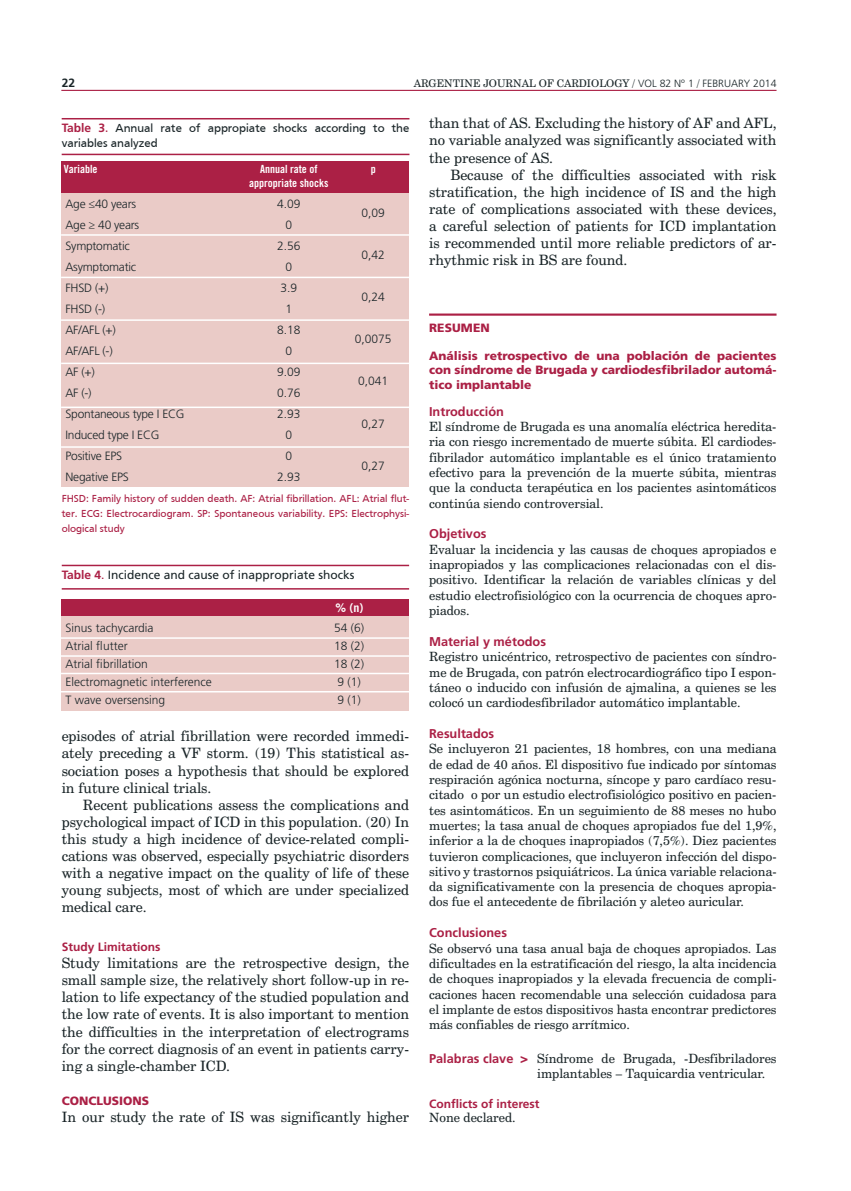
<style>
.page{position:relative;width:851px;height:1191px;background:#fff}
.page>*{position:absolute;margin:0;border:0;box-sizing:border-box;transform-origin:0 0}
.t1{font:14.25px/17.1px "Century Schoolbook BT";color:#1a2528;text-align:justify}
.t2{font:12.75px/15.3px "Century Schoolbook BT";color:#1a2528;text-align:justify}
.t3{font:700 12.75px "Frutiger LT Std";color:#ab2045}
.t4{font:300 12px/21px "Frutiger LT Std";color:#1a2528}
.t5{font:300 12px/21px "Frutiger LT Std";letter-spacing:-.02em;color:#1a2528}
.t6{font:12px/14.4px "Frutiger Black B";color:#ab2045;text-align:justify}
.t7{font:12px/14.4px "Frutiger";color:#1a2528}
.t8{font:12px "Frutiger LT Std";color:#1a2528}
.t9{font:700 12px "Frutiger LT Std";color:#ab2045}
.t10{font:700 12px "Trade Gothic LT Std";color:#fff}
.t11{font:700 12px "Frutiger LT Std";color:#1a2528}
.t12{font:11.25px/13.5px "Trade Gothic LT Std Bd Cn 20";color:#fff;text-align:center}
.t13{font:10.5px/15px "Frutiger";color:#ab2045;text-align:justify}
.t14{font:10.5px "Century Schoolbook BT";color:#1a2528}
.t15{font:300 10.5px "Frutiger LT Std";color:#1a2528}
.s1{font-family:"Frutiger LT Std";font-weight:300}
.s2{font-family:"Frutiger LT Std";font-weight:700;color:#ab2045}
.s3{color:#ab2045}
.s4{font-weight:700;color:#ab2045}
.s5{font-family:"Frutiger LT Std";font-weight:900;font-size:13.5px;color:#ab2045}
</style>
<div class="page">
<hr style="left:61px;top:90px;width:715px;height:1px;background:#ab2045">
<div style="left:62px;top:161px;width:347px;height:33px;background:#ab2045"></div>
<div style="left:62px;top:194px;width:347px;height:293px;background:#eacbc7"></div>
<hr style="left:61px;top:234px;width:349px;height:2px;background:#fff">
<hr style="left:61px;top:362px;width:349px;height:2px;background:#fff">
<hr style="left:61px;top:277px;width:349px;height:1px;background:#fff">
<hr style="left:61px;top:406px;width:349px;height:2px;background:#fff">
<hr style="left:61px;top:319px;width:349px;height:2px;background:#fff">
<hr style="left:61px;top:446px;width:349px;height:2px;background:#fff">
<hr style="left:62px;top:118px;width:347px;height:1px;background:#ab2045">
<hr style="left:62px;top:154px;width:347px;height:1px;background:#ab2045">
<hr style="left:62px;top:565px;width:347px;height:1px;background:#ab2045">
<hr style="left:62px;top:588px;width:347px;height:1px;background:#ab2045">
<div style="left:62px;top:599px;width:347px;height:17px;background:#ab2045"></div>
<div style="left:62px;top:616px;width:347px;height:94px;background:#eacbc7"></div>
<hr style="left:61px;top:655px;width:349px;height:2px;background:#fff">
<hr style="left:61px;top:673px;width:349px;height:1px;background:#fff">
<hr style="left:61px;top:691px;width:348px;height:1px;background:#fff">
<hr style="left:61px;top:637px;width:348px;height:2px;background:#fff">
<hr style="left:429px;top:313px;width:347px;height:3px;background:#ab2045">
<p class="t11" style="left:62px;top:75px;width:15px">22</p>
<p class="t14" style="left:413px;top:77px;width:325px">ARGENTINE JOURNAL OF CARDIOLOGY / <span class="s1">VOL 82 Nº 1</span> / <span class="s1">FEBRUARY</span></p>
<p class="t15" style="left:753px;top:77px;width:25px">2014</p>
<p class="t7" style="left:62px;top:121px;width:349px"><span class="s2">Table 3</span><span class="s3">.</span> Annual rate of appropiate shocks according to the variables analyzed</p>
<p class="t12" style="left:64px;top:163px;width:35px">Variable</p>
<p class="t12" style="left:249px;top:163px;width:81px">Annual rate of appropriate shocks</p>
<p class="t12" style="left:370px;top:163px;width:6px">p</p>
<p class="t5" style="left:65px;top:194px;width:119px">Age ≤40 years<br>Age ≥ 40 years<br>Symptomatic<br>Asymptomatic<br>FHSD (+)<br>FHSD (-)<br>AF/AFL (+)<br>AF/AFL (-)<br>AF (+)<br>AF (-)<br>Spontaneous type I ECG<br>Induced type I ECG<br>Positive EPS<br>Negative EPS</p>
<p class="t4" style="left:361px;top:203px;width:25px">0,09</p>
<p class="t4" style="left:277px;top:194px;width:25px;text-align:center">4.09<br>0<br>2.56<br>0<br>3.9<br>1<br>8.18<br>0<br>9.09<br>0.76<br>2.93<br>0<br>0<br>2.93</p>
<p class="t4" style="left:361px;top:245px;width:25px">0,42</p>
<p class="t4" style="left:361px;top:287px;width:25px">0,24</p>
<p class="t4" style="left:355px;top:329px;width:38px">0,0075</p>
<p class="t4" style="left:358px;top:371px;width:32px">0,041</p>
<p class="t4" style="left:361px;top:413px;width:25px">0,27</p>
<p class="t4" style="left:361px;top:455px;width:25px">0,27</p>
<p class="t13" style="left:62px;top:490px;width:349px">FHSD: Family history of sudden death. AF: Atrial fibrillation. AFL: Atrial flut&shy;ter. ECG: Electrocardiogram. SP: Spontaneous variability. EPS: Electrophysi&shy;ological study</p>
<p class="t8" style="left:62px;top:567px;width:294px"><span class="s4">Table 4</span><span class="s3">.</span> Incidence and cause of inappropriate shocks</p>
<p class="t10" style="left:335px;top:600px;width:29px">% (n)</p>
<p class="t4" style="left:334px;top:619px;width:32px;line-height:18px">54 (6)<br>18 (2)<br>18 (2)<br>9 (1)<br>9 (1)</p>
<p class="t4" style="left:66px;top:619px;width:148px;line-height:18px">Sinus tachycardia<br>Atrial flutter<br>Atrial fibrillation<br>Electromagnetic interference<br>T wave oversensing</p>
<p class="t1" style="left:62px;top:727px;width:349px">episodes of atrial fibrillation were recorded immedi&shy;ately preceding a VF storm. (19) This statistical as&shy;sociation poses a hypothesis that should be explored in future clinical trials.</p>
<p class="t1" style="left:62px;top:796px;width:349px;text-indent:21px">Recent publications assess the complications and psychological impact of ICD in this population. (20) In this study a high incidence of device-related compli&shy;cations was observed, especially psychiatric disorders with a negative impact on the quality of life of these young subjects, most of which are under specialized medical care.</p>
<p class="t9" style="left:62px;top:939px;width:100px">Study Limitations</p>
<p class="t1" style="left:62px;top:954px;width:349px">Study limitations are the retrospective design, the small sample size, the relatively short follow-up in re&shy;lation to life expectancy of the studied population and the low rate of events. It is also important to mention the difficulties in the interpretation of electrograms for the correct diagnosis of an event in patients carry&shy;ing a single-chamber ICD.</p>
<p class="t6" style="left:62px;top:1093px;width:89px">CONCLUSIONS</p>
<p class="t1" style="left:62px;top:1108px;width:349px">In our study the rate of IS was significantly higher</p>
<p class="t1" style="left:429px;top:115px;width:349px">than that of AS. Excluding the history of AF and AFL, no variable analyzed was significantly associated with the presence of AS.</p>
<p class="t1" style="left:429px;top:166px;width:349px;text-indent:21px">Because of the difficulties associated with risk stratification, the high incidence of IS and the high rate of complications associated with these devices, a careful selection of patients for ICD implantation is recommended until more reliable predictors of ar&shy;rhythmic risk in BS are found.</p>
<p class="t6" style="left:429px;top:320px;width:62px">RESUMEN</p>
<p class="t6" style="left:429px;top:348px;width:349px">Análisis retrospectivo de una población de pacientes con síndrome de Brugada y cardiodesfibrilador automá&shy;tico implantable</p>
<p class="t3" style="left:429px;top:404px;width:76px">Introducción</p>
<p class="t2" style="left:429px;top:419px;width:349px">El síndrome de Brugada es una anomalía eléctrica heredita&shy;ria con riesgo incrementado de muerte súbita. El cardiodes&shy;fibrilador automático implantable es el único tratamiento efectivo para la prevención de la muerte súbita, mientras que la conducta terapéutica en los pacientes asintomáticos continúa siendo controversial.</p>
<p class="t3" style="left:429px;top:526px;width:59px">Objetivos</p>
<p class="t2" style="left:429px;top:541px;width:349px">Evaluar la incidencia y las causas de choques apropiados e inapropiados y las complicaciones relacionadas con el dis&shy;positivo. Identificar la relación de variables clínicas y del estudio electrofisiológico con la ocurrencia de choques apro&shy;piados.</p>
<p class="t3" style="left:429px;top:634px;width:118px">Material y métodos</p>
<p class="t2" style="left:429px;top:649px;width:349px">Registro unicéntrico, retrospectivo de pacientes con síndro&shy;me de Brugada, con patrón electrocardiográfico tipo I espon&shy;táneo o inducido con infusión de ajmalina, a quienes se les colocó un cardiodesfibrilador automático implantable.</p>
<p class="t3" style="left:429px;top:726px;width:67px">Resultados</p>
<p class="t2" style="left:429px;top:741px;width:349px">Se incluyeron 21 pacientes, 18 hombres, con una mediana de edad de 40 años. El dispositivo fue indicado por síntomas respiración agónica nocturna, síncope y paro cardíaco resu&shy;citado o por un estudio electrofisiológico positivo en pacien&shy;tes asintomáticos. En un seguimiento de 88 meses no hubo muertes; la tasa anual de choques apropiados fue del 1,9%, inferior a la de choques inapropiados (7,5%). Diez pacientes tuvieron complicaciones, que incluyeron infección del dispo&shy;sitivo y trastornos psiquiátricos. La única variable relaciona&shy;da significativamente con la presencia de choques apropia&shy;dos fue el antecedente de fibrilación y aleteo auricular.</p>
<p class="t3" style="left:429px;top:925px;width:79px">Conclusiones</p>
<p class="t2" style="left:429px;top:940px;width:349px">Se observó una tasa anual baja de choques apropiados. Las dificultades en la estratificación del riesgo, la alta incidencia de choques inapropiados y la elevada frecuencia de compli&shy;caciones hacen recomendable una selección cuidadosa para el implante de estos dispositivos hasta encontrar predictores más confiables de riesgo arrítmico.</p>
<p class="t2" style="left:537px;top:1050px;width:241px;text-indent:-108px"><span class="s2">Palabras clave</span> <span class="s5">&gt;</span> Síndrome de Brugada, -Desfibriladores implantables – Taquicardia ventricular.</p>
<p class="t9" style="left:429px;top:1097px;width:112px">Conflicts of interest</p>
<p class="t2" style="left:429px;top:1109px;width:88px">None declared.</p>
</div>
